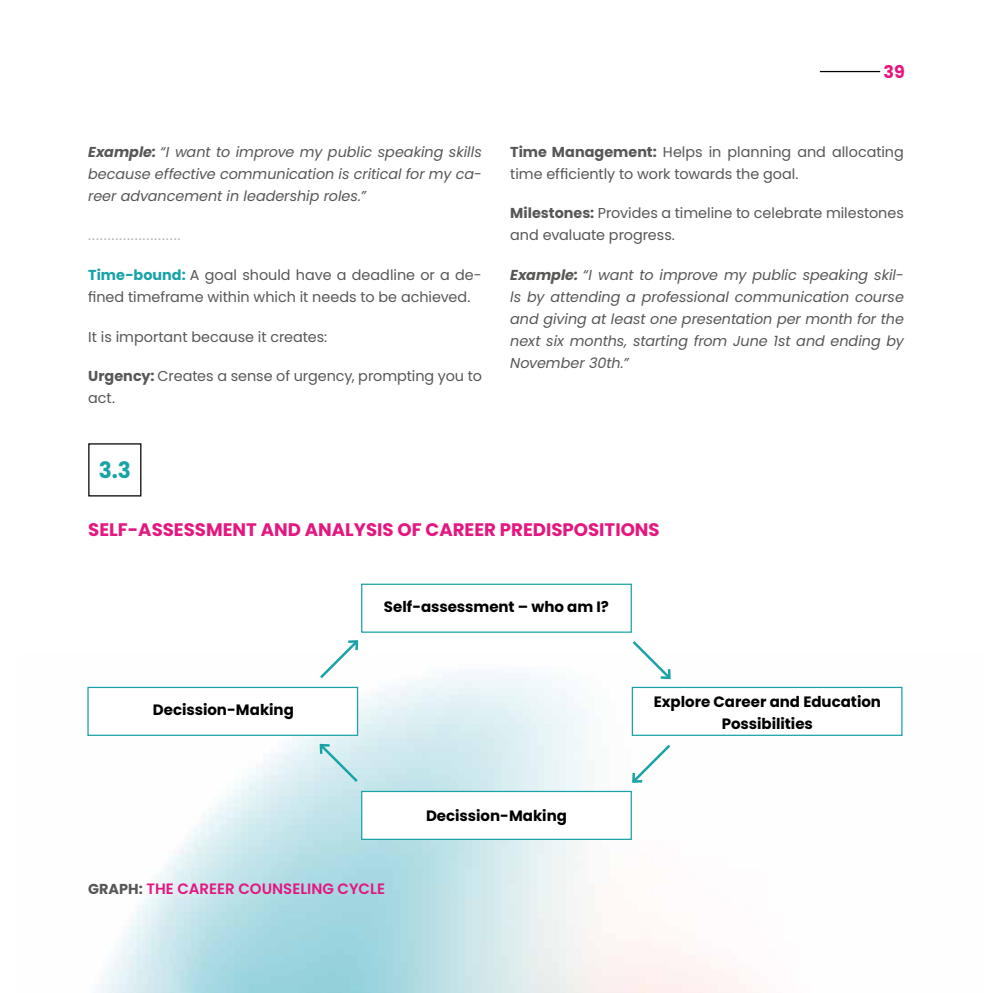
<style>
.page{position:relative;width:993px;height:993px;background:#fff}
.page>*{position:absolute;margin:0;border:0;box-sizing:border-box;transform-origin:0 0}
.t1{font:700 22.5px "Poppins";color:#19a3a8;scale:.96 1}
.t2{font:700 18.12px "Poppins";color:#e41780}
.t3{font:700 17.5px "Poppins";color:#e41780}
.t4{font:700 15px/21.9px "Poppins";color:#000;text-align:center}
.t5{font:600 15px "Poppins";color:#e41780}
.t6{font:italic 14.38px/21.9px "Poppins";letter-spacing:-.005em;color:#575756;text-align:justify}
.t7{font:14.38px/21.9px "Poppins";color:#575756}
.t8{font:14.38px "Poppins";color:#b3b2b2}
.s1{font-weight:700}
.s2{font-weight:700;color:#19a3a8}
.s3{font-weight:700;font-size:14.38px;color:#575756}
</style>
<div class="page">
<hr style="left:819px;top:71px;width:60px;height:1px;background:#000">
<img style="left:87px;top:671px;width:816px;height:321px">
<div style="left:361px;top:583px;width:270px;height:49px;background:#fff;border:1px solid #19a3a8"></div>
<div style="left:361px;top:790px;width:270px;height:49px;background:#fff;border:1px solid #19a3a8"></div>
<div style="left:87px;top:686px;width:271px;height:49px;background:#fff;border:1px solid #19a3a8"></div>
<div style="left:631px;top:686px;width:271px;height:49px;background:#fff;border:1px solid #19a3a8"></div>
<svg style="left:317px;top:640px;width:43px;height:40px"></svg>
<svg style="left:629px;top:641px;width:43px;height:40px"></svg>
<svg style="left:629px;top:741px;width:43px;height:43px"></svg>
<svg style="left:317px;top:741px;width:43px;height:43px;background:#c5e5ea"></svg>
<p class="t6" style="left:88px;top:141px;width:395px"><span class="s1">Example:</span> “I want to improve my public speaking skills because effective communication is critical for my ca&shy;reer advancement in leadership roles.”</p>
<p class="t8" style="left:88px;top:227px;width:94px">........................</p>
<p class="t7" style="left:88px;top:264px;width:395px"><span class="s2">Time-bound:</span> A goal should have a deadline or a de&shy;fined timeframe within which it needs to be achieved.</p>
<p class="t7" style="left:88px;top:325px;width:240px">It is important because it creates:</p>
<p class="t7" style="left:88px;top:365px;width:395px"><span class="s1">Urgency:</span> Creates a sense of urgency, prompting you to act.</p>
<h1 class="t1" style="left:99px;top:456px;width:35px">3.3</h1>
<p class="t3" style="left:883px;top:61px;width:23px">39</p>
<p class="t7" style="left:510px;top:141px;width:395px"><span class="s1">Time Management:</span> Helps in planning and allocating time efficiently to work towards the goal.</p>
<p class="t7" style="left:510px;top:202px;width:395px"><span class="s1">Milestones:</span> Provides a timeline to celebrate milestones and evaluate progress.</p>
<p class="t6" style="left:510px;top:264px;width:395px"><span class="s1">Example:</span> “I want to improve my public speaking skil&shy;ls by attending a professional communication course and giving at least one presentation per month for the next six months, starting from June 1st and ending by November 30th.”</p>
<p class="t2" style="left:88px;top:519px;width:573px">SELF-ASSESSMENT AND ANALYSIS OF CAREER PREDISPOSITIONS</p>
<p class="t4" style="left:153px;top:699px;width:142px">Decission-Making</p>
<p class="t4" style="left:384px;top:596px;width:226px">Self-assessment – who am I?</p>
<p class="t4" style="left:426px;top:804px;width:142px">Decission-Making</p>
<p class="t5" style="left:88px;top:879px;width:298px"><span class="s3">GRAPH:</span> THE CAREER COUNSELING CYCLE</p>
<p class="t4" style="left:653px;top:691px;width:229px">Explore Career and Education<br>Possibilities</p>
</div>
